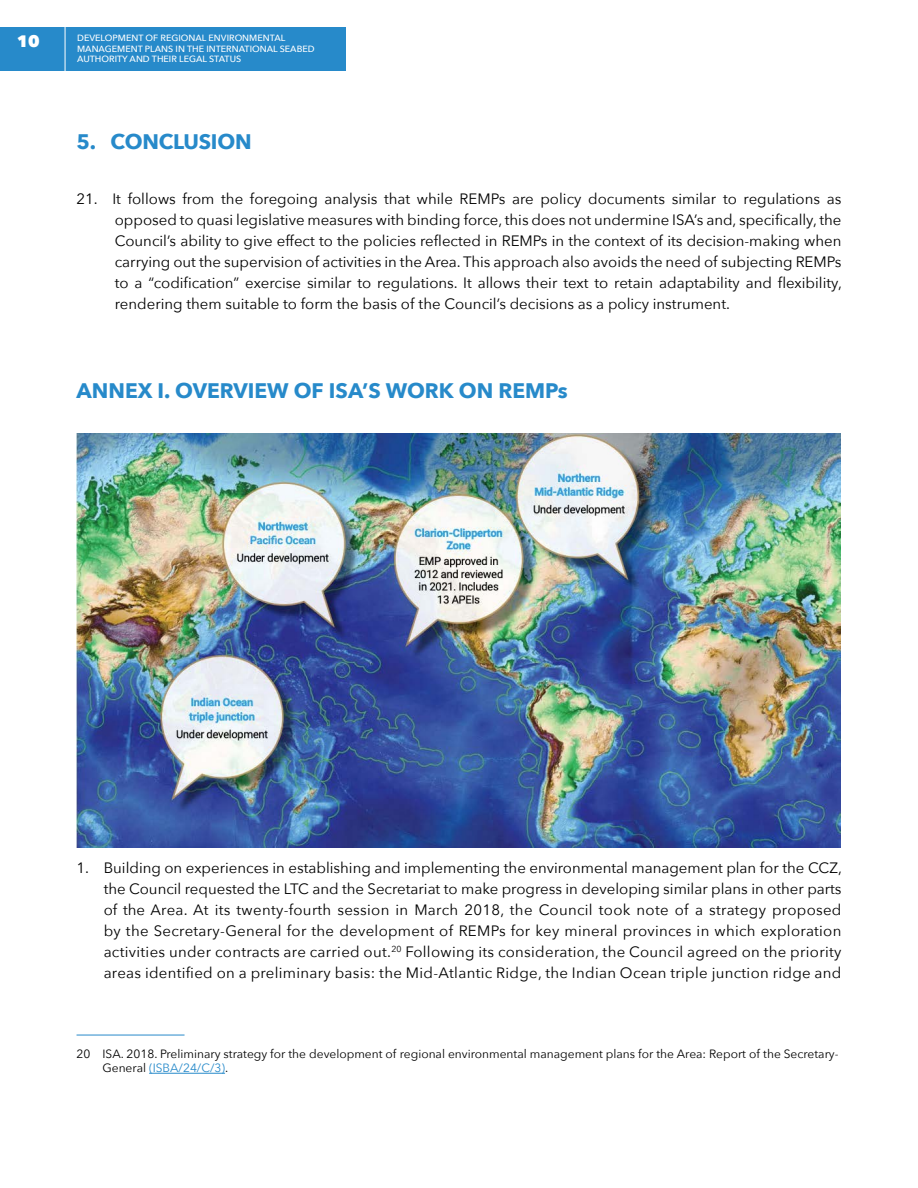
<style>
.page{position:relative;width:918px;height:1188px;background:#fff}
.page>*{position:absolute;margin:0;border:0;box-sizing:border-box;transform-origin:0 0}
.t1{font:700 21px "Avenir Next";color:#278aca}
.t2{font:800 16.5px "Avenir Next";color:#fff}
.t3{font:15px/21px "Avenir Next";letter-spacing:.005em;color:#000;text-align:justify}
.t4{font:12px/14.4px "Avenir Next";color:#000}
.t5{font:500 9px/10.8px "Avenir Next";color:#fff}
.s1{color:#278aca}
</style>
<div class="page">
<div style="left:0;top:27px;width:346px;height:44px;background:#278aca"></div>
<hr style="left:65px;top:4px;width:1px;height:77px;background:#fff">
<hr style="left:77px;top:1035px;width:108px;height:1px;background:#278aca">
<hr style="left:149px;top:1073px;width:76px;height:1px;background:#278aca">
<img style="left:77px;top:434px;width:764px;height:413px">
<p class="t2" style="left:17px;top:31px;width:25px">10</p>
<p class="t5" style="left:77px;top:32px;width:239px">DEVELOPMENT OF REGIONAL ENVIRONMENTAL<br>MANAGEMENT PLANS IN THE INTERNATIONAL SEABED<br>AUTHORITY AND THEIR LEGAL STATUS</p>
<h1 class="t1" style="left:77px;top:123px;width:177px">5. CONCLUSION</h1>
<p class="t3" style="left:115px;top:187px;width:729px;text-indent:-38px">21. It follows from the foregoing analysis that while REMPs are policy documents similar to regulations as opposed to quasi legislative measures with binding force, this does not undermine ISA’s and, specifically, the Council’s ability to give effect to the policies reflected in REMPs in the context of its decision-making when carrying out the supervision of activities in the Area. This approach also avoids the need of subjecting REMPs to a “codification” exercise similar to regulations. It allows their text to retain adaptability and flexibility, rendering them suitable to form the basis of the Council’s decisions as a policy instrument.</p>
<h1 class="t1" style="left:77px;top:372px;width:493px">ANNEX I. OVERVIEW OF ISA’S WORK ON REMPs</h1>
<p class="t3" style="left:104px;top:856px;width:740px;text-indent:-27px">1. Building on experiences in establishing and implementing the environmental management plan for the CCZ, the Council requested the LTC and the Secretariat to make progress in developing similar plans in other parts of the Area. At its twenty-fourth session in March 2018, the Council took note of a strategy proposed by the Secretary-General for the development of REMPs for key mineral provinces in which exploration activities under contracts are carried out.<sup>20</sup> Following its consideration, the Council agreed on the priority areas identified on a preliminary basis: the Mid-Atlantic Ridge, the Indian Ocean triple junction ridge and</p>
<p class="t4" style="left:102px;top:1046px;width:738px;text-indent:-26px">20 ISA. 2018. Preliminary strategy for the development of regional environmental management plans for the Area: Report of the Secretary-<br>General <span class="s1">(ISBA/24/C/3)</span>.</p>
</div>
